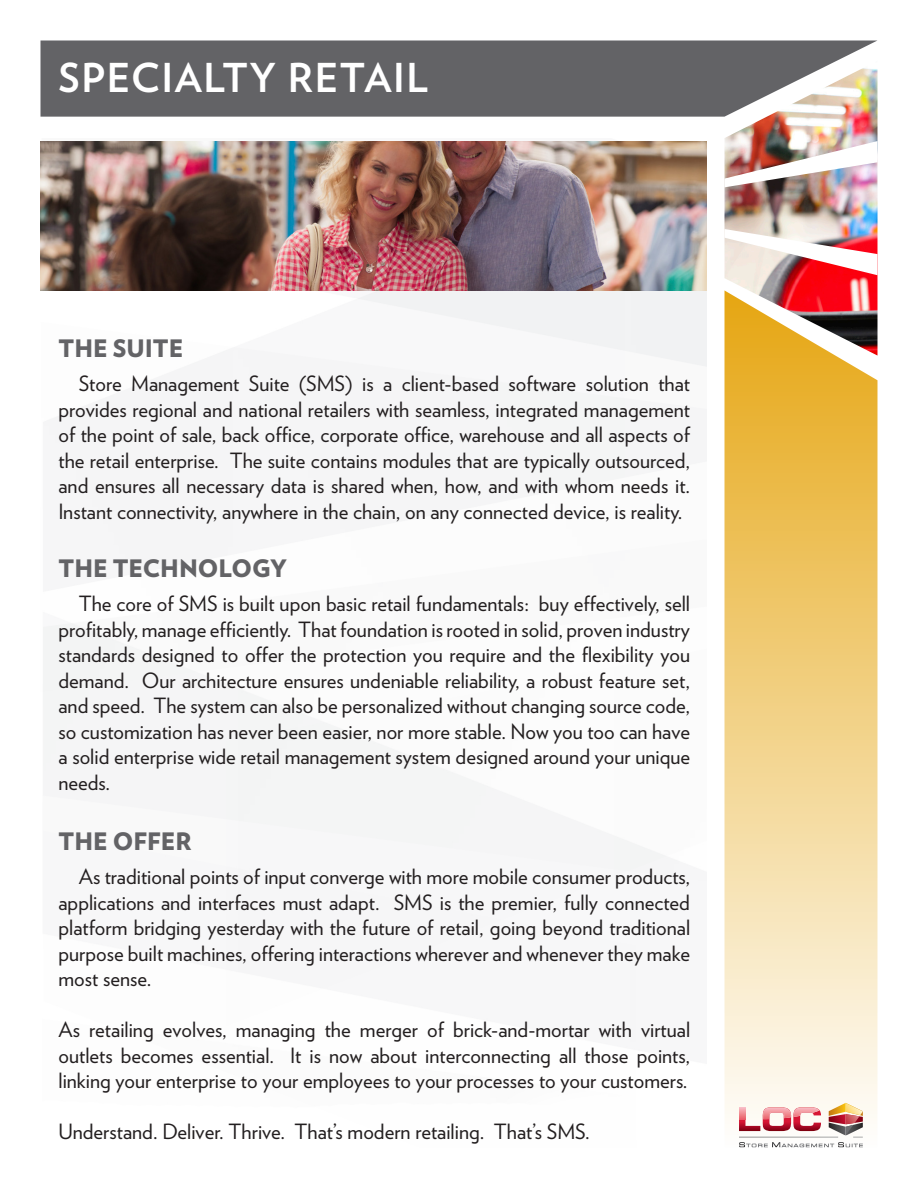
<style>
.page{position:relative;width:918px;height:1188px;background:#fff}
.page>*{position:absolute;margin:0;border:0;box-sizing:border-box;transform-origin:0 0}
.t1{font:700 39.75px "Verlag";letter-spacing:.04em;color:#fff}
.t2{font:900 24px "Verlag";color:#636366}
.t3{font:21px/25.5px "Verlag";color:#231f20;text-align:justify}
</style>
<div class="page">
<img style="left:40px;top:290px;width:666px;height:582px">
<div style="left:40px;top:40px;width:837px;height:77px;background:#636366"></div>
<svg style="left:724px;top:356px;width:154px;height:792px;background:#f2d48e"></svg>
<img style="left:739px;top:1137px;width:124px;height:1px">
<img style="left:746px;top:1143px;width:117px;height:4px">
<img style="left:846px;top:1116px;width:17px;height:20px">
<img style="left:829px;top:1103px;width:34px;height:13px">
<img style="left:829px;top:1114px;width:17px;height:22px">
<img style="left:739px;top:1107px;width:21px;height:24px">
<img style="left:762px;top:1107px;width:29px;height:24px">
<img style="left:793px;top:1107px;width:28px;height:24px">
<svg style="left:739px;top:1142px;width:6px;height:5px"></svg>
<svg style="left:772px;top:1142px;width:8px;height:5px"></svg>
<svg style="left:838px;top:1142px;width:6px;height:5px"></svg>
<svg style="left:846px;top:1114px;width:13px;height:21px"></svg>
<img style="left:794px;top:1108px;width:25px;height:9px">
<svg style="left:739px;top:1108px;width:6px;height:11px"></svg>
<img style="left:763px;top:1108px;width:28px;height:11px">
<img style="left:724px;top:61px;width:154px;height:295px">
<img style="left:40px;top:141px;width:666px;height:149px">
<img style="left:724px;top:229px;width:154px;height:46px">
<img style="left:724px;top:141px;width:154px;height:46px">
<p class="t1" style="left:58px;top:47px;width:371px">SPECIALTY RETAIL</p>
<p class="t2" style="left:58px;top:328px;width:127px">THE SUITE</p>
<p class="t3" style="left:58px;top:370px;width:633px;text-indent:20px">Store Management Suite (SMS) is a client-based software solution that provides regional and national retailers with seamless, integrated management of the point of sale, back office, corporate office, warehouse and all aspects of the retail enterprise. The suite contains modules that are typically outsourced, and ensures all necessary data is shared when, how, and with whom needs it.<br>Instant connectivity, anywhere in the chain, on any connected device, is reality.</p>
<p class="t2" style="left:58px;top:548px;width:230px">THE TECHNOLOGY</p>
<p class="t3" style="left:58px;top:590px;width:633px;text-indent:20px">The core of SMS is built upon basic retail fundamentals: buy effectively, sell profitably, manage efficiently. That foundation is rooted in solid, proven industry standards designed to offer the protection you require and the flexibility you demand. Our architecture ensures undeniable reliability, a robust feature set, and speed. The system can also be personalized without changing source code, so customization has never been easier, nor more stable. Now you too can have a solid enterprise wide retail management system designed around your unique needs.</p>
<p class="t2" style="left:58px;top:821px;width:135px">THE OFFER</p>
<p class="t3" style="left:58px;top:863px;width:633px;text-indent:20px">As traditional points of input converge with more mobile consumer products, applications and interfaces must adapt. SMS is the premier, fully connected platform bridging yesterday with the future of retail, going beyond traditional purpose built machines, offering interactions wherever and whenever they make most sense.</p>
<p class="t3" style="left:58px;top:1016px;width:633px">As retailing evolves, managing the merger of brick-and-mortar with virtual outlets becomes essential. It is now about interconnecting all those points, linking your enterprise to your employees to your processes to your customers.</p>
<p class="t3" style="left:58px;top:1118px;width:533px">Understand. Deliver. Thrive. That’s modern retailing. That’s SMS.</p>
</div>
